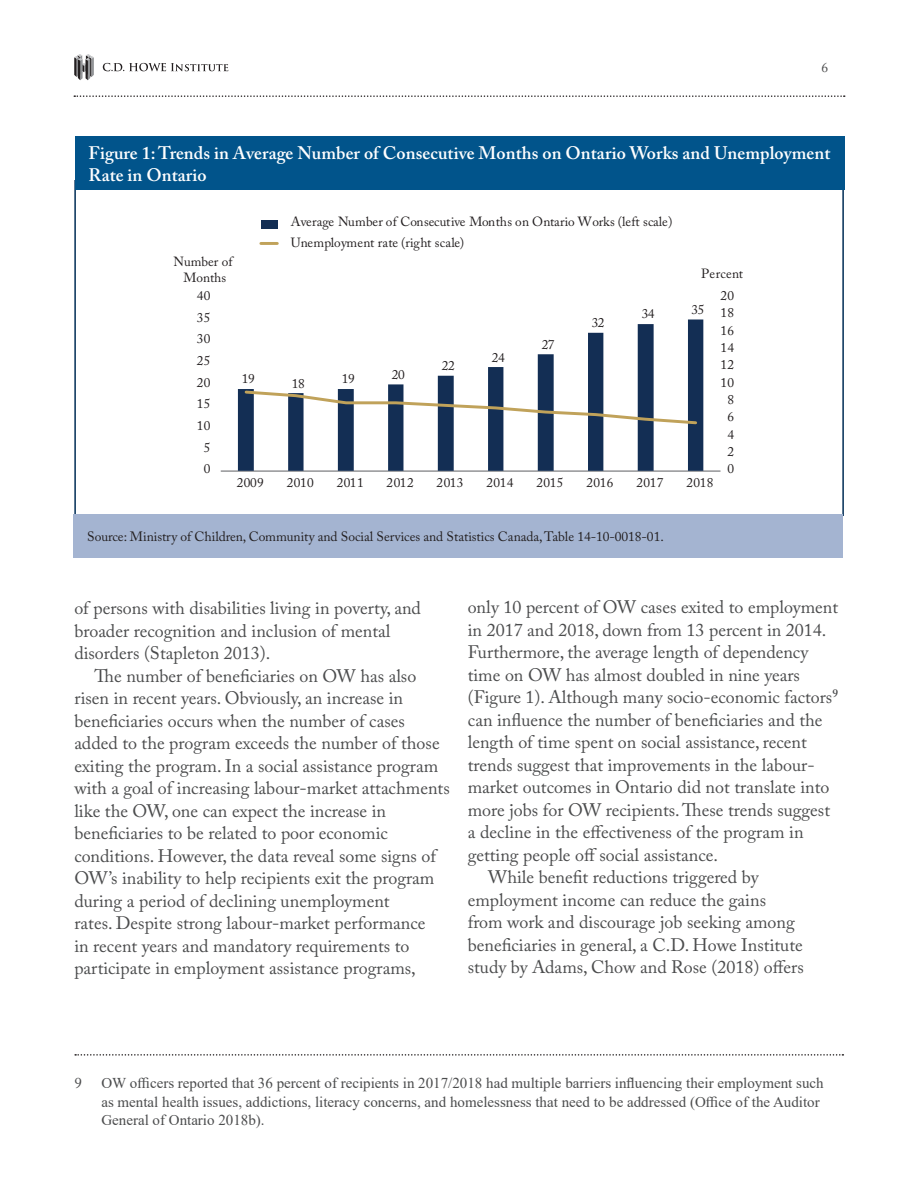
<style>
.page{position:relative;width:918px;height:1188px;background:#fff}
.page>*{position:absolute;margin:0;border:0;box-sizing:border-box;transform-origin:0 0}
.Body_Copy{font:18px/22.5px "Adobe Caslon Pro";color:#4b4c4d}
.Table_Header{font:600 18px/22.5px "Adobe Caslon Pro";letter-spacing:.005em;color:#fff}
.foot_note_2{font:15px/19.5px "Times New Roman";color:#4b4c4d}
.foot_note_2-2{font:15px "Adobe Caslon Pro";color:#4b4c4d}
.table_foot_note{font:13.5px "Adobe Caslon Pro";letter-spacing:-.005em;color:#231f20}
.t1{font:13.5px "Adobe Caslon Pro";color:#4b4c4d}
.t2{font:13.2px/15.9px "Adobe Caslon Pro";letter-spacing:.01em;color:#231f20;text-align:center}
</style>
<div class="page">
<svg style="left:74px;top:95px;width:771px;height:2px"></svg>
<svg style="left:74px;top:54px;width:20px;height:26px"></svg>
<svg style="left:103px;top:63px;width:125px;height:8px"></svg>
<div style="left:74px;top:180px;width:770px;height:336px;background:#fff;border:2px solid #002d56"></div>
<div style="left:75px;top:137px;width:769px;height:53px;background:#01548b"></div>
<div style="left:74px;top:514px;width:769px;height:44px;background:#a4b4d1"></div>
<svg style="left:75px;top:1054px;width:768px;height:2px"></svg>
<hr style="left:221px;top:471px;width:500px;height:1px;background:#6c6d70">
<svg style="left:238px;top:319px;width:465px;height:152px"></svg>
<svg style="left:243px;top:389px;width:456px;height:37px"></svg>
<div style="left:261px;top:220px;width:16px;height:9px;background:#132e54"></div>
<hr style="left:261px;top:242px;width:16px;height:3px;background:#c0a25a">
<p class="t1" style="left:821px;top:59px;width:8px">6</p>
<p class="Table_Header" style="left:88px;top:141px;width:744px">Figure 1: Trends in Average Number of Consecutive Months on Ontario Works and Unemployment<br>Rate in Ontario</p>
<p class="t2" style="left:291px;top:211px;width:383px;line-height:20.4px;text-align:left">Average Number of Consecutive Months on Ontario Works (left scale)<br>Unemployment rate (right scale)</p>
<p class="t2" style="left:174px;top:254px;width:61px">Number of<br>Months</p>
<p class="t2" style="left:701px;top:266px;width:44px">Percent</p>
<p class="t2" style="left:197px;top:288px;width:15px">40</p>
<p class="t2" style="left:720px;top:288px;width:15px">20</p>
<p class="t2" style="left:197px;top:309px;width:15px">35</p>
<p class="t2" style="left:592px;top:315px;width:14px">32</p>
<p class="t2" style="left:197px;top:331px;width:15px">30</p>
<p class="t2" style="left:542px;top:336px;width:14px">27</p>
<p class="t2" style="left:197px;top:353px;width:15px">25</p>
<p class="t2" style="left:197px;top:374px;width:15px">20</p>
<p class="t2" style="left:242px;top:371px;width:14px">19</p>
<p class="t2" style="left:292px;top:375px;width:14px">18</p>
<p class="t2" style="left:342px;top:371px;width:14px">19</p>
<p class="t2" style="left:392px;top:367px;width:14px">20</p>
<p class="t2" style="left:442px;top:358px;width:14px">22</p>
<p class="t2" style="left:492px;top:349px;width:14px">24</p>
<p class="t2" style="left:642px;top:306px;width:14px">34</p>
<p class="t2" style="left:692px;top:302px;width:14px">35</p>
<p class="t2" style="left:720px;top:305px;width:15px">18</p>
<p class="t2" style="left:720px;top:322px;width:15px">16</p>
<p class="t2" style="left:720px;top:340px;width:15px">14</p>
<p class="t2" style="left:720px;top:357px;width:15px">12</p>
<p class="t2" style="left:720px;top:374px;width:15px">10</p>
<p class="t2" style="left:197px;top:396px;width:15px">15</p>
<p class="t2" style="left:728px;top:392px;width:8px">8</p>
<p class="t2" style="left:197px;top:417px;width:15px">10</p>
<p class="t2" style="left:728px;top:409px;width:8px">6</p>
<p class="t2" style="left:728px;top:426px;width:8px">4</p>
<p class="t2" style="left:204px;top:439px;width:8px">5</p>
<p class="t2" style="left:728px;top:443px;width:8px">2</p>
<p class="t2" style="left:204px;top:461px;width:8px">0</p>
<p class="t2" style="left:728px;top:461px;width:8px">0</p>
<p class="t2" style="left:237px;top:474px;width:29px">2009</p>
<p class="t2" style="left:287px;top:474px;width:29px">2010</p>
<p class="t2" style="left:337px;top:474px;width:29px">2011</p>
<p class="t2" style="left:387px;top:474px;width:29px">2012</p>
<p class="t2" style="left:437px;top:474px;width:29px">2013</p>
<p class="t2" style="left:487px;top:474px;width:29px">2014</p>
<p class="t2" style="left:537px;top:474px;width:29px">2015</p>
<p class="t2" style="left:586px;top:474px;width:29px">2016</p>
<p class="t2" style="left:636px;top:474px;width:29px">2017</p>
<p class="t2" style="left:686px;top:474px;width:29px">2018</p>
<p class="table_foot_note" style="left:87px;top:529px;width:578px">Source: Ministry of Children, Community and Social Services and Statistics Canada, Table 14-10-0018-01.</p>
<p class="Body_Copy" style="left:74px;top:597px;width:348px">of persons with disabilities living in poverty, and broader recognition and inclusion of mental disorders (Stapleton 2013).</p>
<p class="Body_Copy" style="left:74px;top:664px;width:377px;text-indent:20px">The number of beneficiaries on OW has also risen in recent years. Obviously, an increase in beneficiaries occurs when the number of cases added to the program exceeds the number of those exiting the program. In a social assistance program with a goal of increasing labour-market attachments like the OW, one can expect the increase in beneficiaries to be related to poor economic conditions. However, the data reveal some signs of OW’s inability to help recipients exit the program during a period of declining unemployment<br>rates. Despite strong labour-market performance<br>in recent years and mandatory requirements to participate in employment assistance programs,</p>
<p class="Body_Copy" style="left:468px;top:596px;width:372px">only 10 percent of OW cases exited to employment in 2017 and 2018, down from 13 percent in 2014.<br>Furthermore, the average length of dependency time on OW has almost doubled in nine years (Figure 1). Although many socio-economic factors<sup>9 </sup>can influence the number of beneficiaries and the length of time spent on social assistance, recent trends suggest that improvements in the labour&shy;market outcomes in Ontario did not translate into more jobs for OW recipients. These trends suggest a decline in the effectiveness of the program in getting people off social assistance.</p>
<p class="Body_Copy" style="left:468px;top:866px;width:337px;text-indent:20px">While benefit reductions triggered by employment income can reduce the gains from work and discourage job seeking among beneficiaries in general, a C.D. Howe Institute study by Adams, Chow and Rose (2018) offers</p>
<p class="foot_note_2-2" style="left:74px;top:1074px;width:9px">9</p>
<p class="foot_note_2" style="left:101px;top:1073px;width:724px">OW officers reported that 36 percent of recipients in 2017/2018 had multiple barriers influencing their employment such as mental health issues, addictions, literacy concerns, and homelessness that need to be addressed (Office of the Auditor</p>
<p class="foot_note_2" style="left:101px;top:1110px;width:165px">General of Ontario 2018b).</p>
</div>
